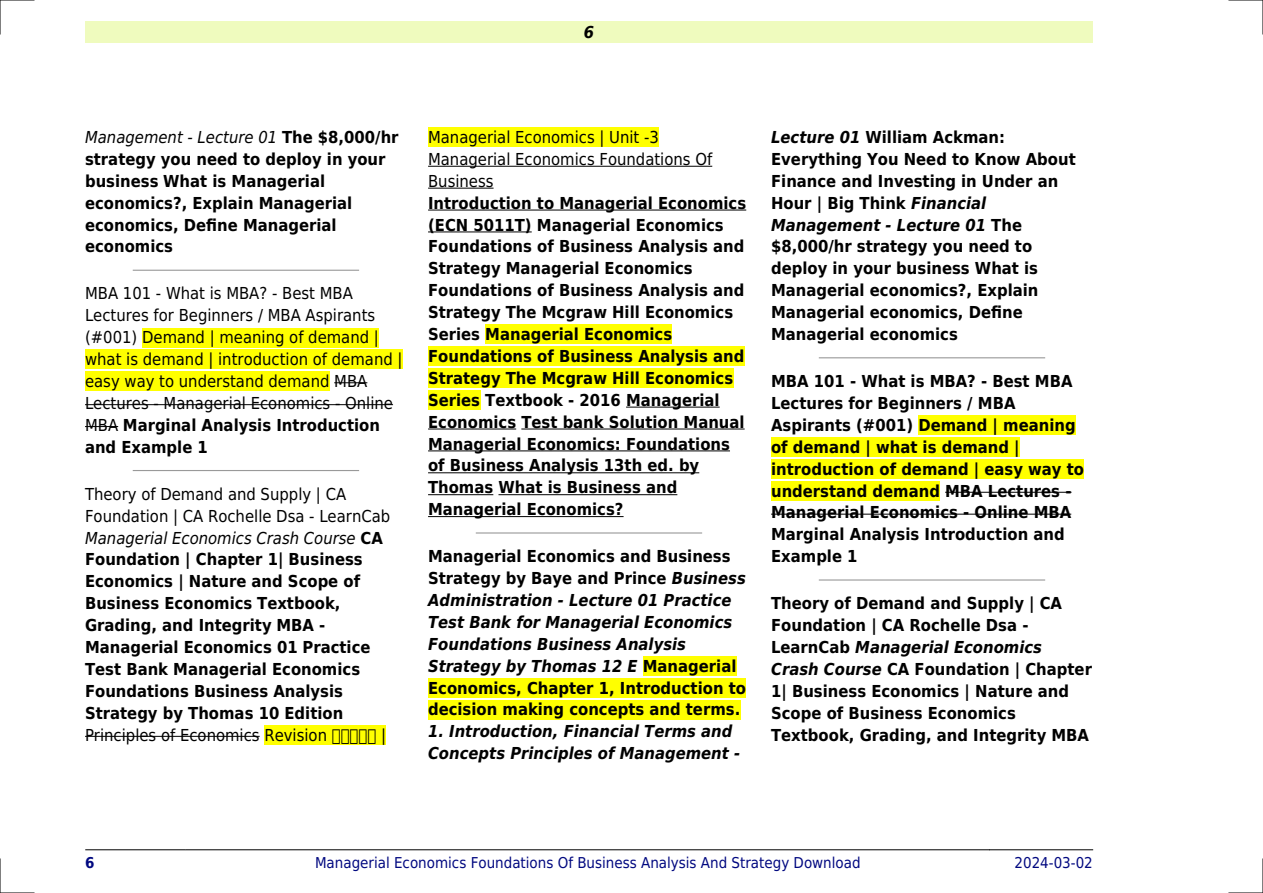
<style>
.page{position:relative;width:1263px;height:893px;background:#fff}
.page>*{position:absolute;margin:0;border:0;box-sizing:border-box;transform-origin:0 0}
.t1{font:700 16.5px/21.9px "DejaVu Sans Condensed";color:#000}
.t2{font:16.5px/21.9px "DejaVu Sans Condensed";color:#000}
.t3{font:italic 700 16.5px/21.9px "DejaVu Sans Condensed";color:#000}
.t4{font:15px "DejaVu Sans Condensed";color:#000880}
.t5{font:700 15px "DejaVu Sans Condensed";color:#000880}
.s1{font-weight:400;font-style:italic}
.s2{font-weight:700}
.s3{font-weight:400}
.s4{font-style:italic}
</style>
<div class="page">
<div style="left:85px;top:21px;width:1008px;height:22px;background:#effbbe"></div>
<hr style="left:85px;top:849px;width:101px;height:1px;background:#000">
<hr style="left:186px;top:849px;width:803px;height:1px;background:#000">
<hr style="left:990px;top:849px;width:103px;height:1px;background:#000">
<hr style="left:133px;top:270px;width:226px;height:1px;background:#999">
<div style="left:142px;top:328px;width:237px;height:19px;background:#ff0"></div>
<div style="left:85px;top:350px;width:318px;height:19px;background:#ff0"></div>
<div style="left:85px;top:372px;width:244px;height:19px;background:#ff0"></div>
<hr style="left:334px;top:382px;width:33px;height:1px;background:#000">
<hr style="left:85px;top:404px;width:308px;height:1px;background:#000">
<hr style="left:85px;top:426px;width:33px;height:1px;background:#000">
<hr style="left:133px;top:470px;width:226px;height:1px;background:#999">
<hr style="left:85px;top:736px;width:175px;height:1px;background:#000">
<div style="left:264px;top:725px;width:122px;height:19px;background:#ff0"></div>
<div style="left:428px;top:128px;width:231px;height:19px;background:#ff0"></div>
<hr style="left:428px;top:166px;width:284px;height:1px;background:#000">
<hr style="left:428px;top:188px;width:66px;height:1px;background:#000">
<hr style="left:428px;top:210px;width:318px;height:1px;background:#000">
<hr style="left:428px;top:232px;width:104px;height:1px;background:#000">
<div style="left:485px;top:325px;width:187px;height:19px;background:#ff0"></div>
<div style="left:428px;top:347px;width:316px;height:19px;background:#ff0"></div>
<div style="left:428px;top:368px;width:305px;height:20px;background:#ff0"></div>
<div style="left:428px;top:390px;width:52px;height:20px;background:#ff0"></div>
<hr style="left:626px;top:407px;width:94px;height:1px;background:#000">
<hr style="left:428px;top:429px;width:88px;height:1px;background:#000">
<hr style="left:521px;top:429px;width:224px;height:1px;background:#000">
<hr style="left:428px;top:451px;width:302px;height:1px;background:#000">
<hr style="left:428px;top:472px;width:271px;height:1px;background:#000">
<hr style="left:428px;top:494px;width:65px;height:1px;background:#000">
<hr style="left:498px;top:494px;width:179px;height:1px;background:#000">
<hr style="left:428px;top:516px;width:196px;height:1px;background:#000">
<hr style="left:476px;top:532px;width:226px;height:2px;background:#999">
<div style="left:643px;top:656px;width:93px;height:20px;background:#ff0"></div>
<div style="left:428px;top:678px;width:318px;height:19px;background:#ff0"></div>
<div style="left:428px;top:700px;width:312px;height:19px;background:#ff0"></div>
<hr style="left:819px;top:357px;width:225px;height:1px;background:#999">
<div style="left:918px;top:415px;width:157px;height:20px;background:#ff0"></div>
<div style="left:771px;top:437px;width:249px;height:20px;background:#ff0"></div>
<div style="left:771px;top:459px;width:313px;height:19px;background:#ff0"></div>
<div style="left:771px;top:481px;width:169px;height:19px;background:#ff0"></div>
<hr style="left:945px;top:492px;width:126px;height:1px;background:#000">
<hr style="left:771px;top:514px;width:300px;height:1px;background:#000">
<hr style="left:819px;top:579px;width:225px;height:2px;background:#999">
<hr style="left:0;top:0;width:34px;height:1px;background:#000">
<hr style="left:1229px;top:0;width:34px;height:1px;background:#000">
<hr style="left:0;top:892px;width:34px;height:1px;background:#000">
<hr style="left:1229px;top:892px;width:34px;height:1px;background:#000">
<hr style="left:0;top:0;width:1px;height:34px;background:#000">
<hr style="left:0;top:859px;width:1px;height:34px;background:#000">
<hr style="left:1262px;top:0;width:1px;height:34px;background:#000">
<hr style="left:1262px;top:859px;width:1px;height:34px;background:#000">
<p class="t3" style="left:584px;top:21px;width:12px">6</p>
<p class="t1" style="left:85px;top:126px;width:315px"><span class="s1">Management - Lecture 01</span> The $8,000/hr strategy you need to deploy in your business What is Managerial economics?, Explain Managerial economics, Define Managerial economics</p>
<p class="t2" style="left:85px;top:283px;width:319px">MBA 101 - What is MBA? - Best MBA Lectures for Beginners / MBA Aspirants (#001) Demand | meaning of demand | what is demand | introduction of demand | easy way to understand demand MBA Lectures - Managerial Economics - Online MBA <span class="s2">Marginal Analysis Introduction and Example 1</span></p>
<p class="t1" style="left:85px;top:483px;width:307px"><span class="s3">Theory of Demand and Supply | CA<br>Foundation | CA Rochelle Dsa - LearnCab<br></span><span class="s1">Managerial Economics Crash Course</span> CA<br>Foundation | Chapter 1| Business<br>Economics | Nature and Scope of<br>Business Economics Textbook,<br>Grading, and Integrity MBA -<br>Managerial Economics 01 Practice<br>Test Bank Managerial Economics<br>Foundations Business Analysis<br>Strategy by Thomas 10 Edition</p>
<p class="t2" style="left:85px;top:724px;width:244px">Principles of Economics Revision</p>
<p class="t2" style="left:381px;top:724px;width:6px">|</p>
<p class="t2" style="left:428px;top:126px;width:286px">Managerial Economics | Unit -3<br>Managerial Economics Foundations Of<br>Business</p>
<p class="t1" style="left:428px;top:192px;width:320px">Introduction to Managerial Economics (ECN 5011T) Managerial Economics Foundations of Business Analysis and Strategy Managerial Economics Foundations of Business Analysis and Strategy The Mcgraw Hill Economics Series Managerial Economics Foundations of Business Analysis and Strategy The Mcgraw Hill Economics Series Textbook - 2016 Managerial Economics Test bank Solution Manual Managerial Economics: Foundations of Business Analysis 13th ed. by Thomas What is Business and Managerial Economics?</p>
<p class="t1" style="left:428px;top:546px;width:319px">Managerial Economics and Business Strategy by Baye and Prince <span class="s4">Business Administration - Lecture 01 Practice Test Bank for Managerial Economics Foundations Business Analysis Strategy by Thomas 12 E</span> Managerial Economics, Chapter 1, Introduction to decision making concepts and terms.</p>
<p class="t3" style="left:428px;top:721px;width:314px">1. Introduction, Financial Terms and<br>Concepts Principles of Management -</p>
<p class="t1" style="left:771px;top:126px;width:306px"><span class="s4">Lecture 01</span> William Ackman:<br>Everything You Need to Know About<br>Finance and Investing in Under an<br>Hour | Big Think <span class="s4">Financial<br>Management - Lecture 01</span> The $8,000/hr strategy you need to deploy in your business What is<br>Managerial economics?, Explain<br>Managerial economics, Define<br>Managerial economics</p>
<p class="t1" style="left:771px;top:370px;width:314px">MBA 101 - What is MBA? - Best MBA<br>Lectures for Beginners / MBA<br>Aspirants (#001) Demand | meaning of demand | what is demand | introduction of demand | easy way to understand demand MBA Lectures -<br>Managerial Economics - Online MBA<br>Marginal Analysis Introduction and<br>Example 1</p>
<p class="t1" style="left:771px;top:593px;width:322px">Theory of Demand and Supply | CA<br>Foundation | CA Rochelle Dsa -<br>LearnCab <span class="s4">Managerial Economics<br>Crash Course</span> CA Foundation | Chapter<br>1| Business Economics | Nature and<br>Scope of Business Economics<br>Textbook, Grading, and Integrity MBA</p>
<p class="t5" style="left:85px;top:854px;width:11px">6</p>
<p class="t4" style="left:315px;top:854px;width:547px">Managerial Economics Foundations Of Business Analysis And Strategy Download</p>
<p class="t4" style="left:1014px;top:854px;width:80px">2024-03-02</p>
</div>
